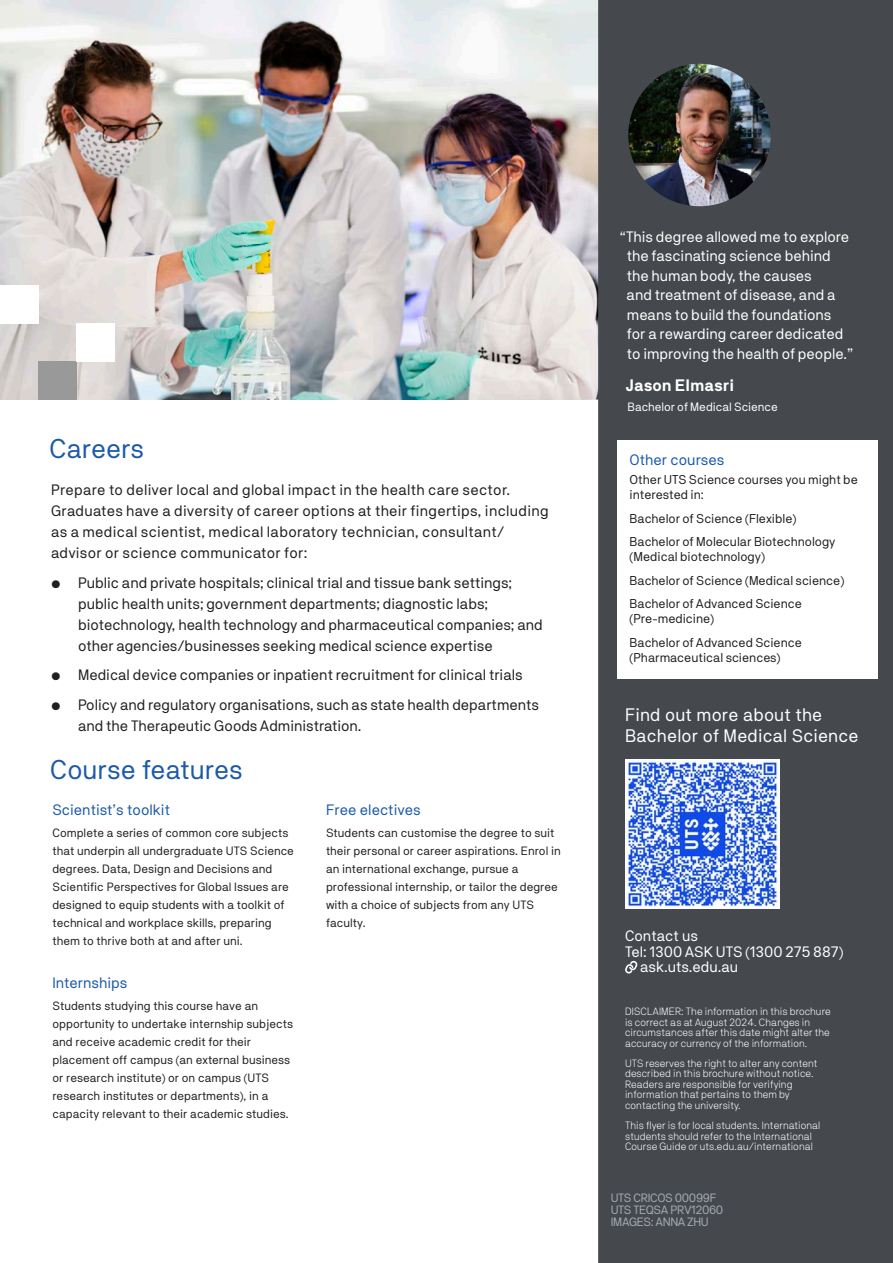
<style>
.page{position:relative;width:893px;height:1263px;background:#fff}
.page>*{position:absolute;margin:0;border:0;box-sizing:border-box;transform-origin:0 0}
.Large_Heading{font:27px "NB Akademie Std";color:#1b5aa9}
.Sub_Heading_2_-_Blue{font:18px/21px "NB Akademie Std";letter-spacing:.01em;color:#fff}
.Quotes{font:700 16.5px "NB Akademie Std";color:#fff}
.Body_copy{font:15px/21px "NB Akademie Std";color:#231f20}
.Body_copy-2{font:15px/21px "NB Akademie Std";letter-spacing:.02em;color:#231f20}
.Quotes-2{font:15px/19.5px "NB Akademie Std";color:#fff}
.Sub_Heading_2_-_Blue-2{font:15px "NB Akademie Std";color:#1b5aa9}
.Body_copy-3{font:15px/15px "NB Akademie Std";color:#fff}
.Sub_Heading_2_-_red{font:15px "NB Akademie Std";color:#1b5aa9}
.Sub_Heading_2_-_Blue-3{font:15px "NB Akademie Std";color:#fff}
.Body_copy-4{font:12.75px/15px "NB Akademie Std";color:#231f20}
.Sub_Heading_2_-_Blue-4{font:12px/18px "NB Akademie Std";color:#231f20}
.t1{font:12px/12px "NB Akademie Std";letter-spacing:-.03em;color:#a6acb4}
.Quotes-3{font:12px "NB Akademie Std";color:#fff}
.Body_copy-5{font:300 10.5px/10.5px "NB Akademie Std";letter-spacing:.01em;color:#fff}
</style>
<div class="page">
<img style="left:0;top:0;width:598px;height:400px">
<div style="left:598px;top:0;width:295px;height:1263px;background:#45484d"></div>
<img style="left:628px;top:64px;width:143px;height:142px;border-radius:71px">
<svg style="left:624px;top:961px;width:14px;height:12px"></svg>
<div style="left:38px;top:361px;width:39px;height:39px;background:#999"></div>
<div style="left:77px;top:323px;width:38px;height:38px;background:#fff"></div>
<div style="left:0;top:285px;width:38px;height:38px;background:#fff"></div>
<div style="left:617px;top:440px;width:261px;height:239px;background:#fff"></div>
<img style="left:626px;top:759px;width:154px;height:149px">
<p class="Large_Heading" style="left:50px;top:433px;width:96px">Careers</p>
<p class="Body_copy-2" style="left:51px;top:479px;width:499px">Prepare to deliver local and global impact in the health care sector.<br>Graduates have a diversity of career options at their fingertips, including as a medical scientist, medical laboratory technician, consultant/ advisor or science communicator for:</p>
<p class="Body_copy" style="left:78px;top:572px;width:466px;text-indent:-27px">• Public and private hospitals; clinical trial and tissue bank settings; public health units; government departments; diagnostic labs; biotechnology, health technology and pharmaceutical companies; and other agencies/businesses seeking medical science expertise</p>
<p class="Body_copy" style="left:51px;top:664px;width:473px">• Medical device companies or inpatient recruitment for clinical trials</p>
<p class="Body_copy" style="left:78px;top:694px;width:462px;text-indent:-27px">• Policy and regulatory organisations, such as state health departments and the Therapeutic Goods Administration.</p>
<p class="Large_Heading" style="left:50px;top:753px;width:194px">Course features</p>
<p class="Sub_Heading_2_-_Blue-2" style="left:52px;top:800px;width:119px">Scientist’s toolkit</p>
<p class="Sub_Heading_2_-_Blue-4" style="left:52px;top:823px;width:243px">Complete a series of common core subjects that underpin all undergraduate UTS Science degrees. Data, Design and Decisions and Scientific Perspectives for Global Issues are designed to equip students with a toolkit of technical and workplace skills, preparing them to thrive both at and after uni.</p>
<p class="Sub_Heading_2_-_Blue-2" style="left:52px;top:974px;width:76px">Internships</p>
<p class="Sub_Heading_2_-_Blue-4" style="left:52px;top:997px;width:242px">Students studying this course have an opportunity to undertake internship subjects and receive academic credit for their placement off campus (an external business or research institute) or on campus (UTS research institutes or departments), in a capacity relevant to their academic studies.</p>
<p class="Sub_Heading_2_-_Blue-2" style="left:326px;top:800px;width:96px">Free electives</p>
<p class="Sub_Heading_2_-_Blue-4" style="left:326px;top:823px;width:236px">Students can customise the degree to suit their personal or career aspirations. Enrol in an international exchange, pursue a professional internship, or tailor the degree with a choice of subjects from any UTS faculty.</p>
<p class="Quotes-2" style="left:627px;top:227px;width:228px;text-indent:-7px">“This degree allowed me to explore the fascinating science behind the human body, the causes<br>and treatment of disease, and a means to build the foundations for a rewarding career dedicated to improving the health of people.”</p>
<p class="Quotes" style="left:626px;top:376px;width:110px">Jason Elmasri</p>
<p class="Quotes-3" style="left:627px;top:399px;width:152px">Bachelor of Medical Science</p>
<p class="Sub_Heading_2_-_red" style="left:630px;top:451px;width:96px">Other courses</p>
<p class="Body_copy-4" style="left:630px;top:472px;width:230px">Other UTS Science courses you might be interested in:</p>
<p class="Body_copy-4" style="left:630px;top:511px;width:168px">Bachelor of Science (Flexible)</p>
<p class="Body_copy-4" style="left:630px;top:534px;width:207px">Bachelor of Molecular Biotechnology (Medical biotechnology)</p>
<p class="Body_copy-4" style="left:630px;top:572px;width:216px">Bachelor of Science (Medical science)</p>
<p class="Body_copy-4" style="left:630px;top:596px;width:174px">Bachelor of Advanced Science (Pre-medicine)</p>
<p class="Body_copy-4" style="left:630px;top:635px;width:174px">Bachelor of Advanced Science (Pharmaceutical sciences)</p>
<p class="Sub_Heading_2_-_Blue" style="left:625px;top:704px;width:235px">Find out more about the<br>Bachelor of Medical Science</p>
<p class="Sub_Heading_2_-_Blue-3" style="left:625px;top:927px;width:75px">Contact us</p>
<p class="Body_copy-3" style="left:640px;top:944px;width:205px;text-indent:-15px">Tel: 1300 ASK UTS (1300 275 887) ask.uts.edu.au</p>
<p class="Body_copy-5" style="left:625px;top:1006px;width:207px">DISCLAIMER: The information in this brochure is correct as at August 2024. Changes in circumstances after this date might alter the accuracy or currency of the information.</p>
<p class="Body_copy-5" style="left:625px;top:1058px;width:194px">UTS reserves the right to alter any content described in this brochure without notice.<br>Readers are responsible for verifying information that pertains to them by contacting the university.</p>
<p class="Body_copy-5" style="left:625px;top:1120px;width:197px">This flyer is for local students. International students should refer to the International<br>Course Guide or uts.edu.au/international</p>
<p class="t1" style="left:611px;top:1192px;width:114px">UTS CRICOS 00099F<br>UTS TEQSA PRV12060</p>
<p class="t1" style="left:611px;top:1216px;width:99px">IMAGES: ANNA ZHU</p>
</div>
